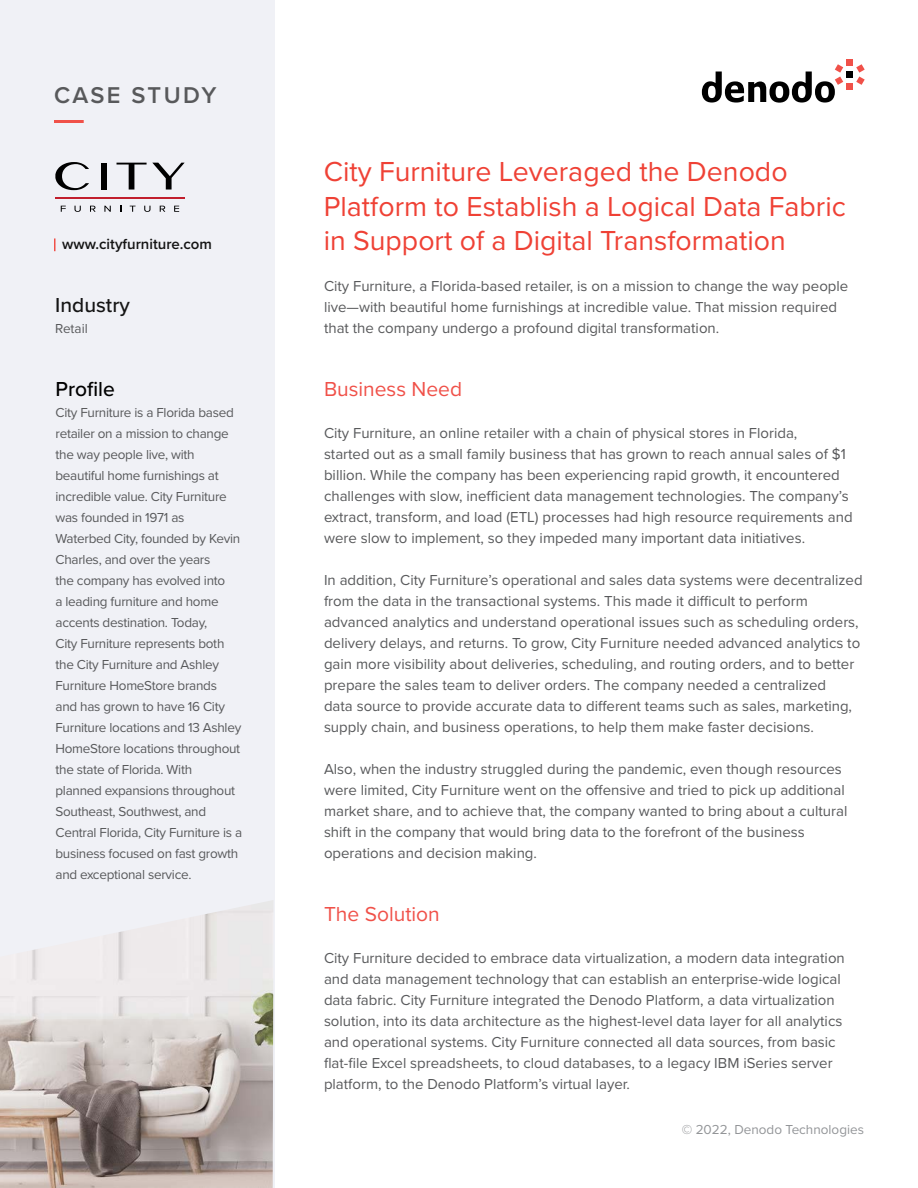
<style>
.page{position:relative;width:918px;height:1188px;background:#fff}
.page>*{position:absolute;margin:0;border:0;box-sizing:border-box;transform-origin:0 0}
.t1{font:28.5px/34.2px "Proxima Nova";color:#ef4135}
.t2{font:600 23.7px "Proxima Nova";letter-spacing:.095em;color:#58595b}
.t3{font:21px "Proxima Nova";color:#f05149}
.t4{font:500 21px "Proxima Nova";color:#141414}
.t5{font:500 21px "Proxima Nova";color:#000}
.t6{font:15px/21px "Proxima Nova";color:#58595b}
.t7{font:600 15px "Proxima Nova";color:#141414}
.t8{font:13.5px/21px "Proxima Nova";letter-spacing:-.02em;color:#58595b}
.t9{font:13.5px "Proxima Nova";color:#939598}
</style>
<div class="page">
<div style="left:0;top:0;width:274px;height:1188px;background:#f0f1f6"></div>
<hr style="left:54px;top:120px;width:30px;height:3px;background:#f05149">
<img style="left:0;top:900px;width:273px;height:288px">
<svg style="left:702px;top:59px;width:163px;height:44px"></svg>
<svg style="left:61px;top:206px;width:5px;height:6px"></svg>
<svg style="left:75px;top:206px;width:6px;height:6px"></svg>
<svg style="left:90px;top:206px;width:6px;height:6px"></svg>
<svg style="left:104px;top:206px;width:7px;height:6px"></svg>
<svg style="left:130px;top:206px;width:6px;height:6px"></svg>
<svg style="left:144px;top:206px;width:7px;height:6px"></svg>
<svg style="left:160px;top:206px;width:5px;height:6px"></svg>
<svg style="left:174px;top:206px;width:5px;height:6px"></svg>
<hr style="left:55px;top:197px;width:130px;height:1px;background:#ce202f">
<svg style="left:55px;top:162px;width:34px;height:28px"></svg>
<div style="left:101px;top:163px;width:6px;height:27px;background:#000"></div>
<svg style="left:117px;top:163px;width:68px;height:27px"></svg>
<svg style="left:54px;top:238px;width:2px;height:13px"></svg>
<h2 class="t2" style="left:54px;top:77px;width:164px">CASE STUDY</h2>
<p class="t7" style="left:62px;top:233px;width:151px">www.cityfurniture.com</p>
<h3 class="t4" style="left:55px;top:289px;width:76px">Industry</h3>
<p class="t8" style="left:55px;top:317px;width:34px">Retail</p>
<h3 class="t5" style="left:56px;top:373px;width:61px">Profile</h3>
<p class="t8" style="left:56px;top:402px;width:188px">City Furniture is a Florida based retailer on a mission to change the way people live, with beautiful home furnishings at incredible value. City Furniture was founded in 1971 as<br>Waterbed City, founded by Kevin<br>Charles, and over the years<br>the company has evolved into<br>a leading furniture and home accents destination. Today,<br>City Furniture represents both the City Furniture and Ashley<br>Furniture HomeStore brands<br>and has grown to have 16 City<br>Furniture locations and 13 Ashley<br>HomeStore locations throughout the state of Florida. With<br>planned expansions throughout<br>Southeast, Southwest, and<br>Central Florida, City Furniture is a business focused on fast growth and exceptional service.</p>
<h1 class="t1" style="left:324px;top:154px;width:524px">City Furniture Leveraged the Denodo<br>Platform to Establish a Logical Data Fabric in Support of a Digital Transformation</h1>
<p class="t6" style="left:324px;top:275px;width:526px">City Furniture, a Florida-based retailer, is on a mission to change the way people live—with beautiful home furnishings at incredible value. That mission required that the company undergo a profound digital transformation.</p>
<h3 class="t3" style="left:324px;top:373px;width:140px">Business Need</h3>
<p class="t6" style="left:324px;top:422px;width:530px">City Furniture, an online retailer with a chain of physical stores in Florida,<br>started out as a small family business that has grown to reach annual sales of $1 billion. While the company has been experiencing rapid growth, it encountered challenges with slow, inefficient data management technologies. The company’s extract, transform, and load (ETL) processes had high resource requirements and were slow to implement, so they impeded many important data initiatives.</p>
<p class="t6" style="left:324px;top:569px;width:540px">In addition, City Furniture’s operational and sales data systems were decentralized from the data in the transactional systems. This made it difficult to perform advanced analytics and understand operational issues such as scheduling orders, delivery delays, and returns. To grow, City Furniture needed advanced analytics to gain more visibility about deliveries, scheduling, and routing orders, and to better prepare the sales team to deliver orders. The company needed a centralized<br>data source to provide accurate data to different teams such as sales, marketing, supply chain, and business operations, to help them make faster decisions.</p>
<p class="t6" style="left:324px;top:758px;width:525px">Also, when the industry struggled during the pandemic, even though resources were limited, City Furniture went on the offensive and tried to pick up additional market share, and to achieve that, the company wanted to bring about a cultural shift in the company that would bring data to the forefront of the business operations and decision making.</p>
<h3 class="t3" style="left:324px;top:898px;width:117px">The Solution</h3>
<p class="t6" style="left:324px;top:947px;width:522px">City Furniture decided to embrace data virtualization, a modern data integration and data management technology that can establish an enterprise-wide logical data fabric. City Furniture integrated the Denodo Platform, a data virtualization solution, into its data architecture as the highest-level data layer for all analytics and operational systems. City Furniture connected all data sources, from basic flat-file Excel spreadsheets, to cloud databases, to a legacy IBM iSeries server platform, to the Denodo Platform’s virtual layer.</p>
<p class="t9" style="left:682px;top:1119px;width:184px">© 2022, Denodo Technologies</p>
</div>
